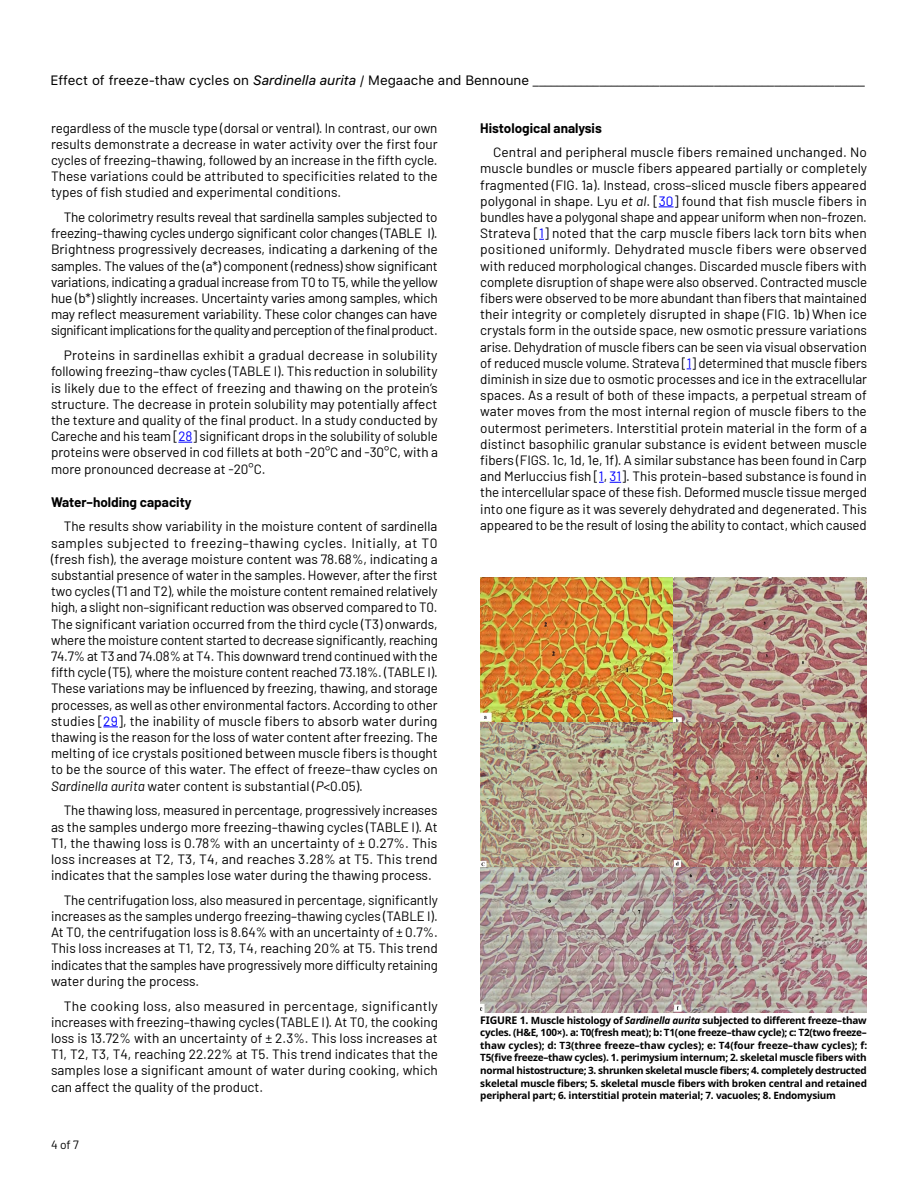
<style>
.page{position:relative;width:918px;height:1188px;background:#fff}
.page>*{position:absolute;margin:0;border:0;box-sizing:border-box;transform-origin:0 0}
.t1{font:13.5px/16.2px "Barlow";letter-spacing:-.005em;color:#000;text-align:justify}
.t2{font:13.5px "SFUI Text";color:#000}
.t3{font:700 13.5px "Barlow";color:#000}
.t4{font:12px "Barlow";color:#000}
.t5{font:700 10.05px/12.6px "Noto Sans";letter-spacing:-.02em;color:#000;text-align:justify}
.s1{font-family:"SFUI Text Italic G2"}
.s2{color:#00f}
.s3{font-style:italic}
.s4{font-size:10.5px}
</style>
<div class="page">
<img style="left:480px;top:577px;width:387px;height:435px">
<svg style="left:178px;top:442px;width:14px;height:1px"></svg>
<svg style="left:103px;top:727px;width:15px;height:1px"></svg>
<svg style="left:659px;top:207px;width:15px;height:1px"></svg>
<p class="t2" style="left:50px;top:71px;width:816px">Effect of freeze-thaw cycles on <span class="s1">Sardinella aurita</span> / Megaache and Bennoune _______________________________________________________</p>
<p class="t1" style="left:51px;top:119px;width:388px">regardless of the muscle type (dorsal or ventral). In contrast, our own results demonstrate a decrease in water activity over the first four cycles of freezing–thawing, followed by an increase in the fifth cycle.<br>These variations could be attributed to specificities related to the types of fish studied and experimental conditions.</p>
<p class="t1" style="left:51px;top:208px;width:388px;text-indent:13px">The colorimetry results reveal that sardinella samples subjected to freezing–thawing cycles undergo significant color changes (TABLE I).<br>Brightness progressively decreases, indicating a darkening of the samples. The values of the (a*) component (redness) show significant variations, indicating a gradual increase from T0 to T5, while the yellow hue (b*) slightly increases. Uncertainty varies among samples, which may reflect measurement variability. These color changes can have significant implications for the quality and perception of the final product.</p>
<p class="t1" style="left:51px;top:346px;width:388px;text-indent:13px">Proteins in sardinellas exhibit a gradual decrease in solubility following freezing–thaw cycles (TABLE I). This reduction in solubility is likely due to the effect of freezing and thawing on the protein’s structure. The decrease in protein solubility may potentially affect the texture and quality of the final product. In a study conducted by Careche and his team [<span class="s2">28</span>] significant drops in the solubility of soluble proteins were observed in cod fillets at both -20°C and -30°C, with a more pronounced decrease at -20°C.</p>
<p class="t3" style="left:51px;top:492px;width:142px">Water–holding capacity</p>
<p class="t1" style="left:51px;top:517px;width:388px;text-indent:13px">The results show variability in the moisture content of sardinella samples subjected to freezing–thawing cycles. Initially, at T0 (fresh fish), the average moisture content was 78.68%, indicating a substantial presence of water in the samples. However, after the first two cycles (T1 and T2), while the moisture content remained relatively high, a slight non–significant reduction was observed compared to T0.<br>The significant variation occurred from the third cycle (T3) onwards, where the moisture content started to decrease significantly, reaching 74.7% at T3 and 74.08% at T4. This downward trend continued with the fifth cycle (T5), where the moisture content reached 73.18%. (TABLE I).<br>These variations may be influenced by freezing, thawing, and storage processes, as well as other environmental factors. According to other studies [<span class="s2">29</span>], the inability of muscle fibers to absorb water during thawing is the reason for the loss of water content after freezing. The melting of ice crystals positioned between muscle fibers is thought to be the source of this water. The effect of freeze–thaw cycles on <span class="s3">Sardinella aurita</span> water content is substantial (<span class="s3">P</span>&lt;0.05).</p>
<p class="t1" style="left:51px;top:801px;width:388px;text-indent:13px">The thawing loss, measured in percentage, progressively increases as the samples undergo more freezing–thawing cycles (TABLE I). At T1, the thawing loss is 0.78% with an uncertainty of ± 0.27%. This loss increases at T2, T3, T4, and reaches 3.28% at T5. This trend indicates that the samples lose water during the thawing process.</p>
<p class="t1" style="left:51px;top:891px;width:388px;text-indent:13px">The centrifugation loss, also measured in percentage, significantly increases as the samples undergo freezing–thawing cycles (TABLE I).<br>At T0, the centrifugation loss is 8.64% with an uncertainty of ± 0.7%.<br>This loss increases at T1, T2, T3, T4, reaching 20% at T5. This trend indicates that the samples have progressively more difficulty retaining water during the process.</p>
<p class="t1" style="left:51px;top:997px;width:388px;text-indent:13px">The cooking loss, also measured in percentage, significantly increases with freezing–thawing cycles (TABLE I). At T0, the cooking loss is 13.72% with an uncertainty of ± 2.3%. This loss increases at T1, T2, T3, T4, reaching 22.22% at T5. This trend indicates that the samples lose a significant amount of water during cooking, which can affect the quality of the product.</p>
<p class="t4" style="left:51px;top:1136px;width:29px">4 of 7</p>
<p class="t3" style="left:480px;top:118px;width:123px">Histological analysis</p>
<p class="t1" style="left:480px;top:143px;width:388px;text-indent:13px">Central and peripheral muscle fibers remained unchanged. No muscle bundles or muscle fibers appeared partially or completely fragmented (FIG. 1a). Instead, cross–sliced muscle fibers appeared polygonal in shape. Lyu <span class="s3">et al</span>. [<span class="s2">30</span>] found that fish muscle fibers in bundles have a polygonal shape and appear uniform when non–frozen.<br>Strateva [<span class="s2">1</span>] noted that the carp muscle fibers lack torn bits when positioned uniformly. Dehydrated muscle fibers were observed with reduced morphological changes. Discarded muscle fibers with complete disruption of shape were also observed. Contracted muscle fibers were observed to be more abundant than fibers that maintained their integrity or completely disrupted in shape (FIG. 1b) When ice crystals form in the outside space, new osmotic pressure variations arise. Dehydration of muscle fibers can be seen via visual observation of reduced muscle volume. Strateva [<span class="s2">1</span>] determined that muscle fibers diminish in size due to osmotic processes and ice in the extracellular spaces. As a result of both of these impacts, a perpetual stream of water moves from the most internal region of muscle fibers to the outermost perimeters. Interstitial protein material in the form of a distinct basophilic granular substance is evident between muscle fibers (FIGS. 1c, 1d, 1e, 1f). A similar substance has been found in Carp and Merluccius fish [<span class="s2">1</span>, <span class="s2">31</span>]. This protein–based substance is found in the intercellular space of these fish. Deformed muscle tissue merged into one figure as it was severely dehydrated and degenerated. This appeared to be the result of losing the ability to contact, which caused</p>
<p class="t5" style="left:480px;top:1014px;width:389px"><span class="s4">FIGURE 1.</span> Muscle histology of <span class="s3">Sardinella aurita</span> subjected to different freeze–thaw cycles. (H&amp;E, 100×). a: T0(fresh meat); b: T1(one freeze–thaw cycle); c: T2(two freeze– thaw cycles); d: T3(three freeze–thaw cycles); e: T4(four freeze–thaw cycles); f:<br>T5(five freeze–thaw cycles). 1. perimysium internum; 2. skeletal muscle fibers with normal histostructure; 3. shrunken skeletal muscle fibers; 4. completely destructed skeletal muscle fibers; 5. skeletal muscle fibers with broken central and retained peripheral part; 6. interstitial protein material; 7. vacuoles; 8. Endomysium</p>
</div>
